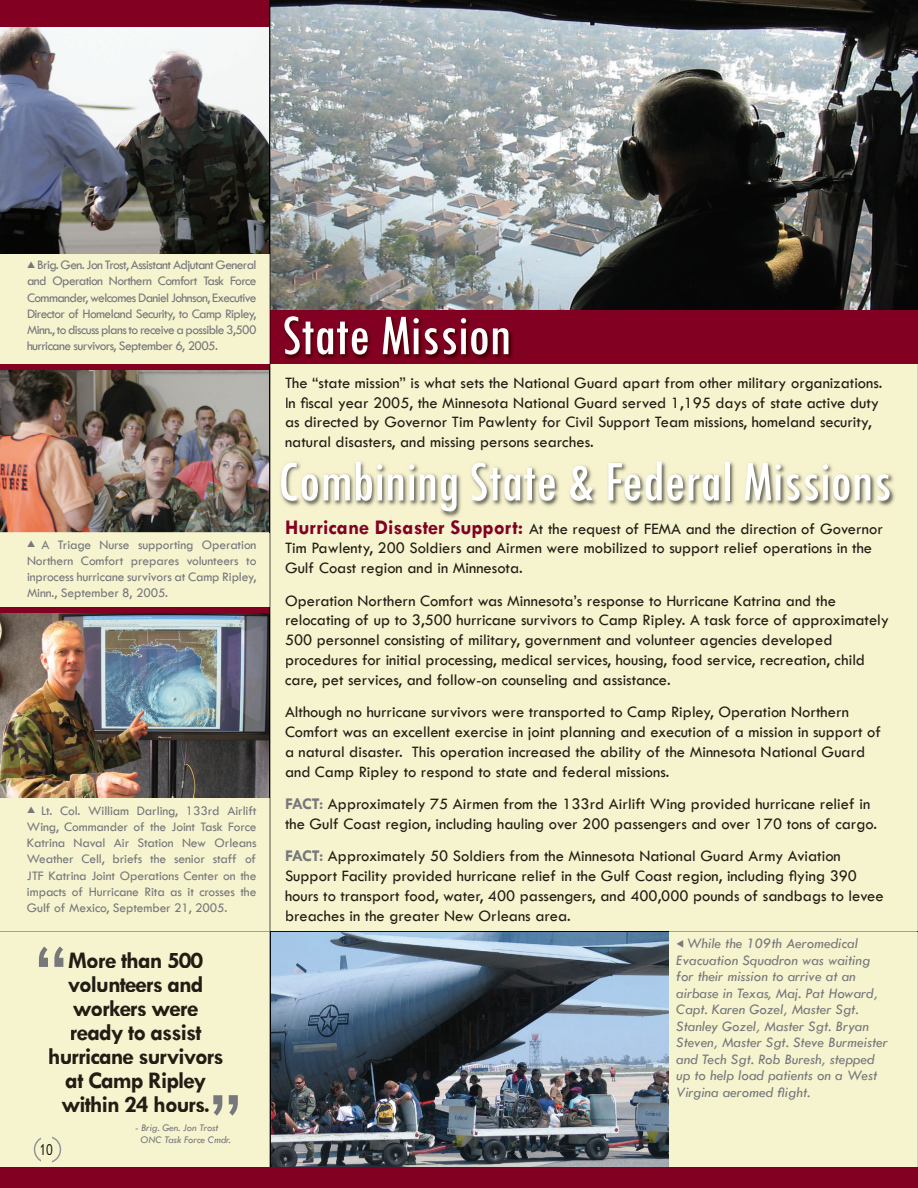
<style>
.page{position:relative;width:918px;height:1188px;background:#fff}
.page>*{position:absolute;margin:0;border:0;box-sizing:border-box;transform-origin:0 0}
.t1{font:82.5px "Tw Cen";color:#76787b}
.t2{font:condensed 60px "Tw Cen";letter-spacing:-.01em;color:#fff}
.t3{font:700 24px/24px "Tw Cen";letter-spacing:-.04em;color:#211d14;text-align:center}
.t4{font:16.5px/19.8px "Tw Cen";color:#211d14}
.t5{font:italic 15px/16.5px "Tw Cen";color:#76787b}
.t6{font:15px "Arial Narrow";color:#211d14}
.t7{font:13.5px/16.2px "Tw Cen";letter-spacing:-.01em;color:#76787b;text-align:justify}
.t8{font:italic 10.5px/12.6px "Tw Cen";letter-spacing:-.01em;color:#76787b}
.s1{font-weight:700;font-size:21px;color:#820123}
.s2{font-weight:700;color:#76787b}
</style>
<div class="page">
<div style="left:0;top:0;width:918px;height:81px;background:#820123"></div>
<img style="left:0;top:27px;width:270px;height:227px">
<img style="left:271px;top:0;width:647px;height:254px">
<img style="left:270px;top:0;width:1px;height:254px">
<img style="left:0;top:254px;width:918px;height:934px">
<p class="t7" style="left:27px;top:257px;width:231px;text-indent:10px">Brig. Gen. Jon Trost, Assistant Adjutant General and Operation Northern Comfort Task Force Commander, welcomes Daniel Johnson, Executive Director of Homeland Security, to Camp Ripley, Minn., to discuss plans to receive a possible 3,500 hurricane survivors, September 6, 2005.</p>
<p class="t7" style="left:27px;top:536px;width:231px;text-indent:14px">A Triage Nurse supporting Operation Northern Comfort prepares volunteers to inprocess hurricane survivors at Camp Ripley, Minn., September 8, 2005.</p>
<p class="t7" style="left:27px;top:802px;width:231px;text-indent:14px">Lt. Col. William Darling, 133rd Airlift Wing, Commander of the Joint Task Force Katrina Naval Air Station New Orleans Weather Cell, briefs the senior staff of JTF Katrina Joint Operations Center on the impacts of Hurricane Rita as it crosses the Gulf of Mexico, September 21, 2005.</p>
<h1 class="t1" style="left:35px;top:924px;width:33px">“</h1>
<h3 class="t3" style="left:48px;top:947px;width:177px">More than 500 volunteers and workers were ready to assist hurricane survivors at Camp Ripley within 24 hours.</h3>
<h1 class="t1" style="left:242px;top:1138px;width:33px;rotate:-180deg">“</h1>
<p class="t8" style="left:141px;top:1121px;width:92px;text-indent:-6px">- Brig. Gen. Jon Trost<br>ONC Task Force Cmdr.</p>
<p class="t6" style="left:39px;top:1138px;width:15px">10</p>
<h2 class="t2" style="left:282px;top:299px;width:231px">State Mission</h2>
<p class="t4" style="left:285px;top:373px;width:599px">The “state mission” is what sets the National Guard apart from other military organizations.<br>In fiscal year 2005, the Minnesota National Guard served 1,195 days of state active duty as directed by Governor Tim Pawlenty for Civil Support Team missions, homeland security, natural disasters, and missing persons searches.</p>
<h2 class="t2" style="left:277px;top:445px;width:616px">Combining State &amp; Federal Missions</h2>
<p class="t4" style="left:285px;top:519px;width:599px"><span class="s1">Hurricane Disaster Support:</span> At the request of FEMA and the direction of Governor<br>Tim Pawlenty, 200 Soldiers and Airmen were mobilized to support relief operations in the<br>Gulf Coast region and in Minnesota.</p>
<p class="t4" style="left:285px;top:591px;width:606px">Operation Northern Comfort was Minnesota’s response to Hurricane Katrina and the relocating of up to 3,500 hurricane survivors to Camp Ripley. A task force of approximately 500 personnel consisting of military, government and volunteer agencies developed procedures for initial processing, medical services, housing, food service, recreation, child care, pet services, and follow-on counseling and assistance.</p>
<p class="t4" style="left:285px;top:702px;width:597px">Although no hurricane survivors were transported to Camp Ripley, Operation Northern Comfort was an excellent exercise in joint planning and execution of a mission in support of a natural disaster. This operation increased the ability of the Minnesota National Guard and Camp Ripley to respond to state and federal missions.</p>
<p class="t4" style="left:285px;top:794px;width:594px"><span class="s2">FACT:</span> Approximately 75 Airmen from the 133rd Airlift Wing provided hurricane relief in the Gulf Coast region, including hauling over 200 passengers and over 170 tons of cargo.</p>
<p class="t4" style="left:285px;top:846px;width:600px"><span class="s2">FACT:</span> Approximately 50 Soldiers from the Minnesota National Guard Army Aviation Support Facility provided hurricane relief in the Gulf Coast region, including flying 390 hours to transport food, water, 400 passengers, and 400,000 pounds of sandbags to levee breaches in the greater New Orleans area.</p>
<p class="t5" style="left:676px;top:935px;width:213px">▼ While the 109th Aeromedical<br>Evacuation Squadron was waiting for their mission to arrive at an airbase in Texas, Maj. Pat Howard,<br>Capt. Karen Gozel, Master Sgt.<br>Stanley Gozel, Master Sgt. Bryan<br>Steven, Master Sgt. Steve Burmeister and Tech Sgt. Rob Buresh, stepped up to help load patients on a West<br>Virgina aeromed flight.</p>
</div>
